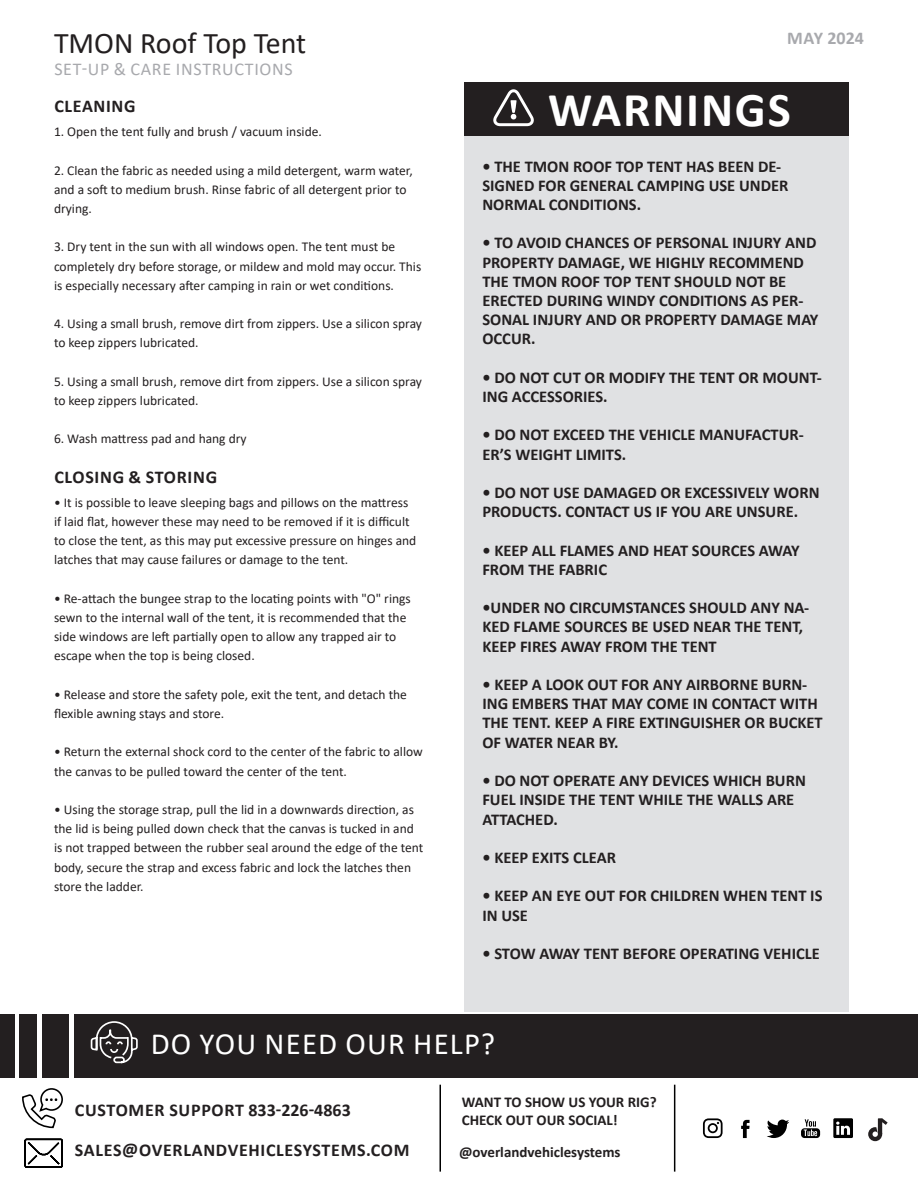
<style>
.page{position:relative;width:918px;height:1188px;background:#fff}
.page>*{position:absolute;margin:0;border:0;box-sizing:border-box;transform-origin:0 0}
.t1{font:700 48.75px "Calibri";letter-spacing:.035em;color:#fff}
.t2{font:30.9px "Calibri";letter-spacing:.04em;color:#fff}
.t3{font:30px "Calibri";color:#231f20}
.t4{font:700 18px "Calibri";letter-spacing:.04em;color:#231f20}
.t5{font:18px "Calibri";letter-spacing:.04em;color:#a8a9ad}
.t6{font:700 18px "Calibri";color:#a8a9ad}
.t7{font:700 16.5px/19.2px "Calibri";color:#231f20}
.t8{font:700 15px/17.4px "Calibri";color:#231f20}
.t9{font:13.5px/19.2px "Calibri";color:#231f20}
</style>
<div class="page">
<div style="left:75px;top:1014px;width:843px;height:63px;background:#231f20"></div>
<svg style="left:90px;top:1021px;width:48px;height:43px"></svg>
<div style="left:42px;top:1014px;width:27px;height:63px;background:#231f20"></div>
<div style="left:19px;top:1014px;width:18px;height:63px;background:#231f20"></div>
<div style="left:0;top:1014px;width:15px;height:63px;background:#231f20"></div>
<svg style="left:22px;top:1088px;width:41px;height:41px"></svg>
<svg style="left:24px;top:1138px;width:39px;height:30px"></svg>
<hr style="left:440px;top:1085px;width:1px;height:87px;background:#000">
<hr style="left:674px;top:1085px;width:1px;height:87px;background:#000">
<svg style="left:703px;top:1118px;width:20px;height:20px"></svg>
<svg style="left:741px;top:1120px;width:9px;height:18px"></svg>
<svg style="left:767px;top:1120px;width:22px;height:18px"></svg>
<svg style="left:801px;top:1119px;width:19px;height:19px"></svg>
<svg style="left:833px;top:1118px;width:20px;height:20px"></svg>
<svg style="left:868px;top:1118px;width:20px;height:23px"></svg>
<div style="left:464px;top:97px;width:385px;height:915px;background:#e0e1e3"></div>
<div style="left:464px;top:82px;width:385px;height:54px;background:#231f20"></div>
<svg style="left:493px;top:89px;width:41px;height:37px"></svg>
<h3 class="t3" style="left:54px;top:22px;width:254px">TMON Roof Top Tent</h3>
<h3 class="t5" style="left:54px;top:56px;width:240px">SET-UP &amp; CARE INSTRUCTIONS</h3>
<h3 class="t4" style="left:54px;top:93px;width:83px">CLEANING</h3>
<p class="t9" style="left:54px;top:122px;width:269px">1. Open the tent fully and brush / vacuum inside.</p>
<p class="t9" style="left:54px;top:160px;width:360px">2. Clean the fabric as needed using a mild detergent, warm water, and a soft to medium brush. Rinse fabric of all detergent prior to drying.</p>
<p class="t9" style="left:54px;top:237px;width:369px">3. Dry tent in the sun with all windows open. The tent must be completely dry before storage, or mildew and mold may occur. This is especially necessary after camping in rain or wet conditions.</p>
<p class="t9" style="left:54px;top:314px;width:370px">4. Using a small brush, remove dirt from zippers. Use a silicon spray to keep zippers lubricated.</p>
<p class="t9" style="left:54px;top:371px;width:370px">5. Using a small brush, remove dirt from zippers. Use a silicon spray to keep zippers lubricated.</p>
<p class="t9" style="left:54px;top:429px;width:194px">6. Wash mattress pad and hang dry</p>
<h3 class="t4" style="left:54px;top:465px;width:164px">CLOSING &amp; STORING</h3>
<p class="t9" style="left:54px;top:492px;width:364px">• It is possible to leave sleeping bags and pillows on the mattress if laid flat, however these may need to be removed if it is difficult to close the tent, as this may put excessive pressure on hinges and latches that may cause failures or damage to the tent.</p>
<p class="t9" style="left:54px;top:588px;width:358px">• Re-attach the bungee strap to the locating points with "O" rings sewn to the internal wall of the tent, it is recommended that the side windows are left partially open to allow any trapped air to escape when the top is being closed.</p>
<p class="t9" style="left:54px;top:684px;width:355px">• Release and store the safety pole, exit the tent, and detach the flexible awning stays and store.</p>
<p class="t9" style="left:54px;top:742px;width:370px">• Return the external shock cord to the center of the fabric to allow the canvas to be pulled toward the center of the tent.</p>
<p class="t9" style="left:54px;top:800px;width:371px">• Using the storage strap, pull the lid in a downwards direction, as the lid is being pulled down check that the canvas is tucked in and is not trapped between the rubber seal around the edge of the tent body, secure the strap and excess fabric and lock the latches then store the ladder.</p>
<h3 class="t6" style="left:787px;top:25px;width:78px">MAY 2024</h3>
<h1 class="t1" style="left:548px;top:76px;width:244px">WARNINGS</h1>
<p class="t7" style="left:482px;top:156px;width:308px">• THE TMON ROOF TOP TENT HAS BEEN DE-<br>SIGNED FOR GENERAL CAMPING USE UNDER<br>NORMAL CONDITIONS.</p>
<p class="t7" style="left:482px;top:233px;width:338px">• TO AVOID CHANCES OF PERSONAL INJURY AND PROPERTY DAMAGE, WE HIGHLY RECOMMEND THE TMON ROOF TOP TENT SHOULD NOT BE ERECTED DURING WINDY CONDITIONS AS PER-SONAL INJURY AND OR PROPERTY DAMAGE MAY OCCUR.</p>
<p class="t7" style="left:482px;top:368px;width:341px">• DO NOT CUT OR MODIFY THE TENT OR MOUNT-<br>ING ACCESSORIES.</p>
<p class="t7" style="left:482px;top:425px;width:323px">• DO NOT EXCEED THE VEHICLE MANUFACTUR-<br>ER’S WEIGHT LIMITS.</p>
<p class="t7" style="left:482px;top:483px;width:339px">• DO NOT USE DAMAGED OR EXCESSIVELY WORN<br>PRODUCTS. CONTACT US IF YOU ARE UNSURE.</p>
<p class="t7" style="left:482px;top:540px;width:319px">• KEEP ALL FLAMES AND HEAT SOURCES AWAY<br>FROM THE FABRIC</p>
<p class="t7" style="left:482px;top:598px;width:328px">•UNDER NO CIRCUMSTANCES SHOULD ANY NA-<br>KED FLAME SOURCES BE USED NEAR THE TENT,<br>KEEP FIRES AWAY FROM THE TENT</p>
<p class="t7" style="left:482px;top:675px;width:342px">• KEEP A LOOK OUT FOR ANY AIRBORNE BURN-ING EMBERS THAT MAY COME IN CONTACT WITH THE TENT. KEEP A FIRE EXTINGUISHER OR BUCKET OF WATER NEAR BY.</p>
<p class="t7" style="left:482px;top:771px;width:325px">• DO NOT OPERATE ANY DEVICES WHICH BURN<br>FUEL INSIDE THE TENT WHILE THE WALLS ARE<br>ATTACHED.</p>
<p class="t7" style="left:482px;top:848px;width:135px">• KEEP EXITS CLEAR</p>
<p class="t7" style="left:482px;top:886px;width:342px">• KEEP AN EYE OUT FOR CHILDREN WHEN TENT IS<br>IN USE</p>
<p class="t7" style="left:482px;top:944px;width:339px">• STOW AWAY TENT BEFORE OPERATING VEHICLE</p>
<h2 class="t2" style="left:151px;top:1022px;width:346px">DO YOU NEED OUR HELP?</h2>
<h3 class="t4" style="left:75px;top:1097px;width:277px">CUSTOMER SUPPORT 833-226-4863</h3>
<h3 class="t4" style="left:75px;top:1138px;width:336px">SALES@OVERLANDVEHICLESYSTEMS.COM</h3>
<p class="t8" style="left:462px;top:1094px;width:196px">WANT TO SHOW US YOUR RIG?<br>CHECK OUT OUR SOCIAL!</p>
<p class="t8" style="left:459px;top:1143px;width:163px">@overlandvehiclesystems</p>
</div>
